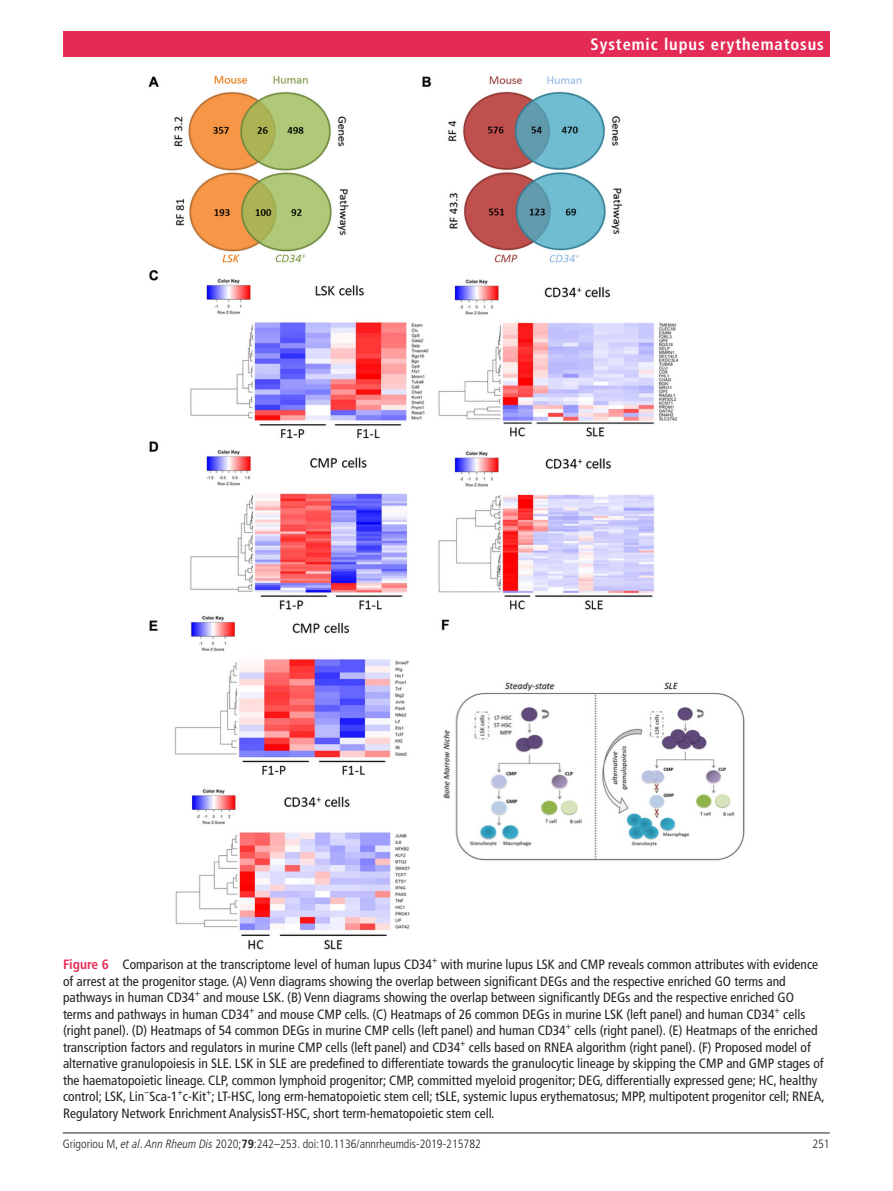
<style>
.page{position:relative;width:893px;height:1191px;background:#fff}
.page>*{position:absolute;margin:0;border:0;box-sizing:border-box;transform-origin:0 0}
.t1{font:700 condensed 16.5px "Frutiger LT Pro";letter-spacing:.055em;color:#fff}
.t2{font:condensed 13.5px/16.5px "Frutiger LT Pro";color:#231f20}
.t3{font:300 condensed 12px "Frutiger LT Pro";color:#231f20}
.t4{font:condensed 9px "Frutiger LT Pro";color:#231f20}
.s1{font-weight:700;color:#e42b56}
.s2{font-style:italic}
.s3{font-weight:700}
</style>
<div class="page">
<hr style="left:63px;top:1132px;width:767px;height:1px;background:#231f20">
<div style="left:63px;top:31px;width:767px;height:25px;background:#e42b56"></div>
<img style="left:148px;top:75px;width:597px;height:875px">
<p class="t1" style="left:591px;top:34px;width:235px">Systemic lupus erythematosus</p>
<p class="t2" style="left:63px;top:956px;width:371px"><span class="s1">Figure 6</span> Comparison at the transcriptome level of human lupus CD34</p>
<p class="t4" style="left:432px;top:954px;width:7px">+</p>
<p class="t2" style="left:63px;top:956px;width:763px;text-indent:378px">with murine lupus LSK and CMP reveals common attributes with evidence of arrest at the progenitor stage. (A) Venn diagrams showing the overlap between significant DEGs and the respective enriched GO terms and pathways in human CD34<sup>+</sup> and mouse LSK. (B) Venn diagrams showing the overlap between significantly DEGs and the respective enriched GO terms and pathways in human CD34<sup>+</sup> and mouse CMP cells. (C) Heatmaps of 26 common DEGs in murine LSK (left panel) and human CD34<sup>+</sup> cells (right panel). (D) Heatmaps of 54 common DEGs in murine CMP cells (left panel) and human CD34<sup>+</sup> cells (right panel). (E) Heatmaps of the enriched transcription factors and regulators in murine CMP cells (left panel) and CD34<sup>+</sup> cells based on RNEA algorithm (right panel). (F) Proposed model of alternative granulopoiesis in SLE. LSK in SLE are predefined to differentiate towards the granulocytic lineage by skipping the CMP and GMP stages of the haematopoietic lineage. CLP, common lymphoid progenitor; CMP, committed myeloid progenitor; DEG, differentially expressed gene; HC, healthy control; LSK, Lin<sup>−</sup>Sca-1<sup>+</sup>c-Kit<sup>+</sup>; LT-HSC, long erm-hematopoietic stem cell; tSLE, systemic lupus erythematosus; MPP, multipotent progenitor cell; RNEA, Regulatory Network Enrichment AnalysisST-HSC, short term-hematopoietic stem cell.</p>
<p class="t3" style="left:63px;top:1136px;width:420px">Grigoriou M, <span class="s2">et al</span>. <span class="s2">Ann Rheum Dis</span> 2020;<span class="s3">79</span>:242–253. doi:10.1136/annrheumdis-2019-215782</p>
<p class="t3" style="left:812px;top:1136px;width:19px">251</p>
</div>
